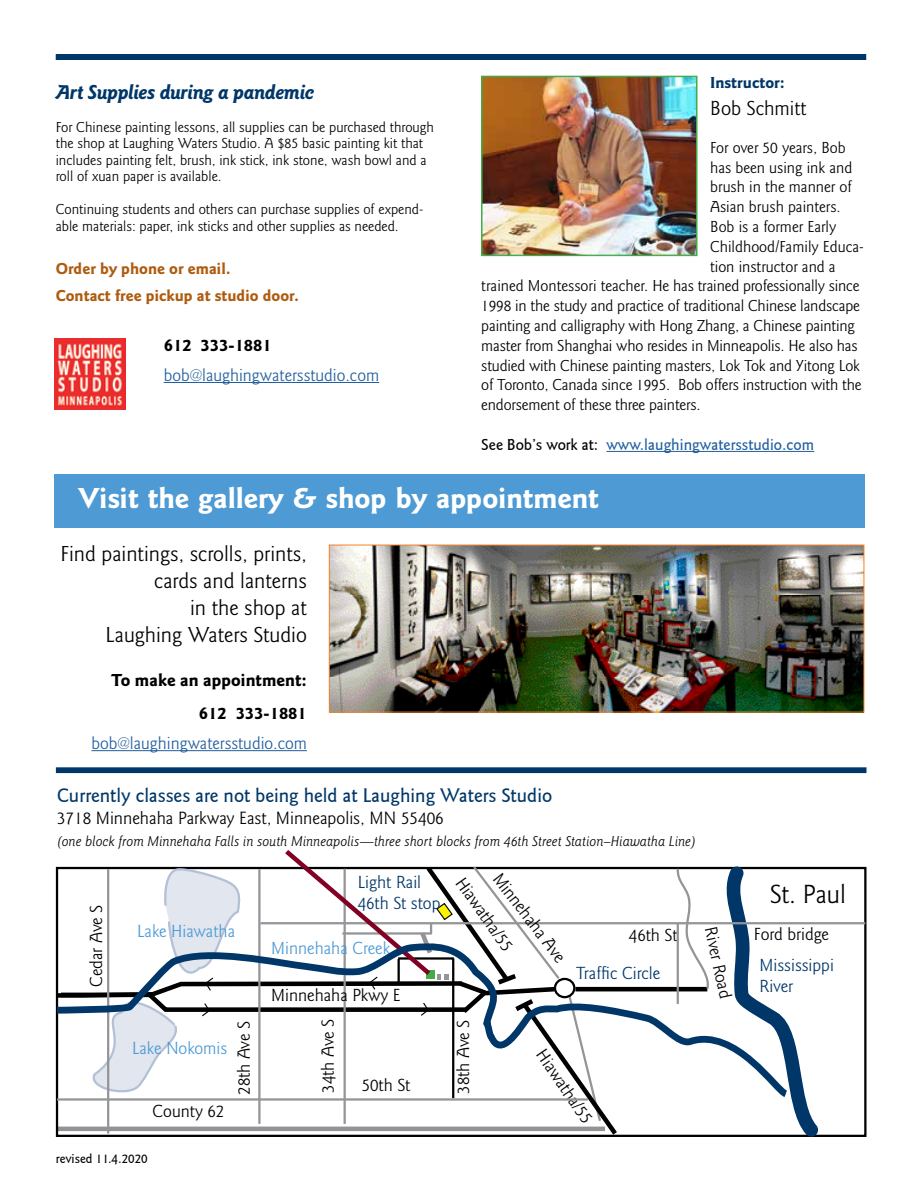
<style>
.page{position:relative;width:918px;height:1188px;background:#fff}
.page>*{position:absolute;margin:0;border:0;box-sizing:border-box;transform-origin:0 0}
.t1{font:700 30px "Goudy Sans FS";color:#fff}
.t2{font:27.3px "Goudy Sans";color:#000}
.t3{font:22.5px/27px "Goudy Sans";color:#000;text-align:right}
.t4{font:italic 700 21px "Goudy Sans";letter-spacing:-.02em;color:#003768}
.t5{font:21px "Goudy Sans";color:#000}
.t6{font:500 20.25px "Goudy Sans";color:#003768}
.t7{font:18.45px "Goudy Sans";color:#000}
.t8{font:18.15px "Goudy Sans";color:#000}
.t9{font:18.15px/21.9px "Goudy Sans";color:#003768}
.t10{font:18.15px "Goudy Sans";color:#4d9ad4}
.t11{font:18px "Goudy Sans";color:#215e9e}
.t12{font:700 18px/33px "Goudy Sans";color:#000;text-align:right}
.t13{font:16.5px "Goudy Sans";letter-spacing:-.01em;color:#000}
.t14{font:700 16.5px/27px "Goudy Sans";color:#ae5c10}
.t15{font:500 16.5px "Goudy Sans";color:#215e9e}
.t16{font:700 16.5px "Goudy Sans";color:#003768}
.t17{font:15px/16.5px "Goudy Sans";color:#000}
.t18{font:italic 14.7px "Goudy Sans";color:#000}
.t19{font:500 13.5px "Goudy Sans";color:#000}
.s1{color:#000}
</style>
<div class="page">
<hr style="left:57px;top:1127px;width:548px;height:4px;background:#919396">
<svg style="left:422px;top:866px;width:199px;height:271px"></svg>
<svg style="left:676px;top:866px;width:35px;height:72px"></svg>
<svg style="left:727px;top:866px;width:104px;height:271px"></svg>
<hr style="left:261px;top:922px;width:604px;height:2px;background:#939598">
<hr style="left:677px;top:923px;width:2px;height:81px;background:#939598">
<hr style="left:107px;top:869px;width:2px;height:265px;background:#939598">
<svg style="left:55px;top:850px;width:548px;height:274px"></svg>
<svg style="left:55px;top:938px;width:739px;height:164px"></svg>
<div style="left:56px;top:767px;width:811px;height:6px;background:#003768"></div>
<hr style="left:164px;top:382px;width:215px;height:1px;background:#215e9e">
<div style="left:56px;top:54px;width:810px;height:6px;background:#003768"></div>
<hr style="left:606px;top:451px;width:208px;height:1px;background:#215e9e">
<img style="left:481px;top:76px;width:216px;height:180px">
<div style="left:482px;top:77px;width:215px;height:178px;border:1px solid #41ad49"></div>
<img style="left:55px;top:339px;width:71px;height:70px">
<div style="left:54px;top:474px;width:811px;height:54px;background:#4d9ad4"></div>
<hr style="left:91px;top:750px;width:216px;height:1px;background:#215e9e">
<img style="left:331px;top:547px;width:531px;height:163px">
<p class="t16" style="left:710px;top:73px;width:76px">Instructor:</p>
<p class="t5" style="left:710px;top:96px;width:98px">Bob Schmitt</p>
<p class="t13" style="left:710px;top:138px;width:137px">For over 50 years, Bob</p>
<p class="t13" style="left:710px;top:158px;width:144px">has been using ink and</p>
<p class="t13" style="left:710px;top:178px;width:143px">brush in the manner of</p>
<p class="t13" style="left:710px;top:197px;width:132px">Asian brush painters.</p>
<p class="t13" style="left:710px;top:217px;width:128px">Bob is a former Early</p>
<p class="t13" style="left:710px;top:237px;width:155px">Childhood/Family Educa-</p>
<p class="t13" style="left:710px;top:257px;width:127px">tion instructor and a</p>
<p class="t13" style="left:481px;top:277px;width:380px">trained Montessori teacher. He has trained professionally since</p>
<p class="t13" style="left:481px;top:296px;width:380px">1998 in the study and practice of traditional Chinese landscape</p>
<p class="t13" style="left:481px;top:316px;width:375px">painting and calligraphy with Hong Zhang, a Chinese painting</p>
<p class="t13" style="left:481px;top:336px;width:378px">master from Shanghai who resides in Minneapolis. He also has</p>
<p class="t13" style="left:481px;top:356px;width:380px">studied with Chinese painting masters, Lok Tok and Yitong Lok</p>
<p class="t13" style="left:481px;top:376px;width:382px">of Toronto, Canada since 1995. Bob offers instruction with the</p>
<p class="t13" style="left:481px;top:395px;width:221px">endorsement of these three painters.</p>
<p class="t15" style="left:481px;top:435px;width:334px"><span class="s1">See Bob’s work at:</span> www.laughingwatersstudio.com</p>
<h1 class="t1" style="left:78px;top:481px;width:522px">Visit the gallery &amp; shop by appointment</h1>
<h3 class="t3" style="left:60px;top:541px;width:248px">Find paintings, scrolls, prints, cards and lanterns<br>in the shop at<br>Laughing Waters Studio</h3>
<p class="t12" style="left:111px;top:664px;width:197px">To make an appointment:<br>612 333-1881</p>
<p class="t11" style="left:91px;top:733px;width:217px">bob@laughingwatersstudio.com</p>
<p class="t4" style="left:56px;top:80px;width:260px">Art Supplies during a pandemic</p>
<p class="t17" style="left:56px;top:119px;width:380px">For Chinese painting lessons, all supplies can be purchased through the shop at Laughing Waters Studio. A $85 basic painting kit that includes painting felt, brush, ink stick, ink stone, wash bowl and a roll of xuan paper is available.</p>
<p class="t17" style="left:56px;top:201px;width:369px">Continuing students and others can purchase supplies of expend&shy;able materials: paper, ink sticks and other supplies as needed.</p>
<p class="t14" style="left:56px;top:255px;width:245px">Order by phone or email.<br>Contact free pickup at studio door.</p>
<p class="t12" style="left:164px;top:328px;width:110px">612 333-1881</p>
<p class="t11" style="left:164px;top:365px;width:217px">bob@laughingwatersstudio.com</p>
<p class="t6" style="left:57px;top:783px;width:497px">Currently classes are not being held at Laughing Waters Studio</p>
<p class="t7" style="left:57px;top:807px;width:388px">3718 Minnehaha Parkway East, Minneapolis, MN 55406</p>
<p class="t18" style="left:57px;top:833px;width:640px">(one block from Minnehaha Falls in south Minneapolis—three short blocks from 46th Street Station–Hiawatha Line)</p>
<p class="t8" style="left:86px;top:987px;width:84px;rotate:-90deg">Cedar Ave S</p>
<p class="t10" style="left:137px;top:921px;width:99px">Lake Hiawatha</p>
<p class="t10" style="left:132px;top:1037px;width:97px">Lake Nokomis</p>
<p class="t8" style="left:153px;top:1101px;width:73px">County 62</p>
<p class="t8" style="left:234px;top:1095px;width:76px;rotate:-90deg">28th Ave S</p>
<p class="t19" style="left:56px;top:1151px;width:93px">revised 11.4.2020</p>
<p class="t8" style="left:505px;top:869px;width:108px;rotate:52deg">Minnehaha Ave</p>
<p class="t9" style="left:358px;top:871px;width:84px">Light Rail<br>46th St stop</p>
<p class="t8" style="left:468px;top:873px;width:87px;rotate:55deg">Hiawatha/55</p>
<h2 class="t2" style="left:770px;top:878px;width:78px">St. Paul</h2>
<p class="t8" style="left:721px;top:925px;width:74px;rotate:78deg">River Road</p>
<p class="t8" style="left:754px;top:924px;width:77px">Ford bridge</p>
<p class="t9" style="left:760px;top:954px;width:76px">Mississippi<br>River</p>
<p class="t8" style="left:629px;top:925px;width:50px">46th St</p>
<p class="t10" style="left:271px;top:938px;width:120px">Minnehaha Creek</p>
<p class="t9" style="left:576px;top:963px;width:86px">Traffic Circle</p>
<p class="t8" style="left:271px;top:985px;width:131px">Minnehaha Pkwy E</p>
<p class="t8" style="left:318px;top:1093px;width:76px;rotate:-90deg">34th Ave S</p>
<p class="t8" style="left:453px;top:1094px;width:76px;rotate:-90deg">38th Ave S</p>
<p class="t8" style="left:362px;top:1075px;width:50px">50th St</p>
<p class="t8" style="left:549px;top:1045px;width:87px;rotate:56deg">Hiawatha/55</p>
</div>
